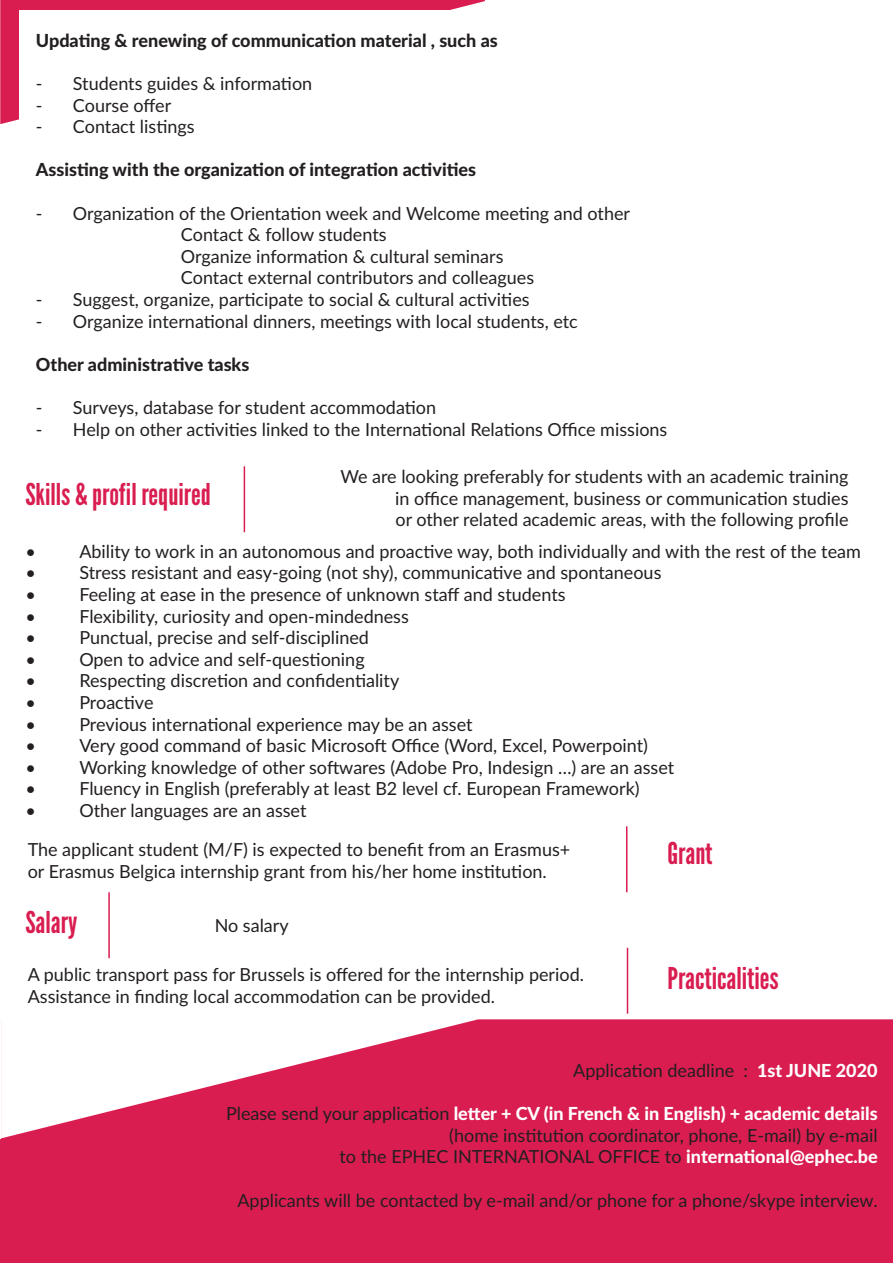
<style>
.page{position:relative;width:893px;height:1263px;background:#fff}
.page>*{position:absolute;margin:0;border:0;box-sizing:border-box;transform-origin:0 0}
.t1{font:30px "League Gothic";color:#d91d50}
.t2{font:18px "Lato";color:#231f20}
.t3{font:800 18px "Lato";color:#231f20}
.t4{font:800 18px "Lato";color:#fff}
.s1{font-weight:800;color:#fff}
.s2{font-weight:400;color:#231f20}
</style>
<div class="page">
<svg style="left:0;top:1139px;width:1px;height:124px"></svg>
<svg style="left:1px;top:1019px;width:892px;height:244px;background:#de3a67"></svg>
<svg style="left:0;top:0;width:485px;height:124px;background:#dc3260"></svg>
<div style="left:19px;top:11px;width:840px;height:444px;background:#fff"></div>
<hr style="left:244px;top:466px;width:1px;height:66px;background:#d91d50">
<hr style="left:626px;top:826px;width:1px;height:66px;background:#d91d50">
<hr style="left:627px;top:948px;width:1px;height:66px;background:#d91d50">
<hr style="left:108px;top:892px;width:2px;height:66px;background:#d91d50">
<p class="t3" style="left:36px;top:27px;width:463px">Updating &amp; renewing of communication material , such as</p>
<p class="t2" style="left:36px;top:70px;width:278px">- Students guides &amp; information</p>
<p class="t2" style="left:36px;top:92px;width:137px">- Course offer</p>
<p class="t2" style="left:36px;top:114px;width:160px">- Contact listings</p>
<p class="t3" style="left:36px;top:156px;width:442px">Assisting with the organization of integration activities</p>
<p class="t2" style="left:36px;top:200px;width:596px">- Organization of the Orientation week and Welcome meeting and other</p>
<p class="t2" style="left:181px;top:222px;width:207px">Contact &amp; follow students</p>
<p class="t2" style="left:181px;top:243px;width:324px">Organize information &amp; cultural seminars</p>
<p class="t2" style="left:181px;top:265px;width:355px">Contact external contributors and colleagues</p>
<p class="t2" style="left:36px;top:286px;width:495px">- Suggest, organize, participate to social &amp; cultural activities</p>
<p class="t2" style="left:36px;top:308px;width:543px">- Organize international dinners, meetings with local students, etc</p>
<p class="t3" style="left:36px;top:351px;width:215px">Other administrative tasks</p>
<p class="t2" style="left:36px;top:394px;width:402px">- Surveys, database for student accommodation</p>
<p class="t2" style="left:36px;top:416px;width:633px">- Help on other activities linked to the International Relations Office missions</p>
<p class="t1" style="left:25px;top:477px;width:187px">Skills &amp; profil required</p>
<p class="t2" style="left:340px;top:463px;width:510px">We are looking preferably for students with an academic training</p>
<p class="t2" style="left:395px;top:485px;width:455px">in office management, business or communication studies</p>
<p class="t2" style="left:395px;top:507px;width:455px">or other related academic areas, with the following profile</p>
<p class="t2" style="left:25px;top:538px;width:12px">•</p>
<p class="t2" style="left:79px;top:538px;width:783px">Ability to work in an autonomous and proactive way, both individually and with the rest of the team</p>
<p class="t2" style="left:25px;top:560px;width:12px">•</p>
<p class="t2" style="left:79px;top:560px;width:584px">Stress resistant and easy-going (not shy), communicative and spontaneous</p>
<p class="t2" style="left:25px;top:581px;width:12px">•</p>
<p class="t2" style="left:79px;top:581px;width:488px">Feeling at ease in the presence of unknown staff and students</p>
<p class="t2" style="left:25px;top:603px;width:12px">•</p>
<p class="t2" style="left:79px;top:603px;width:331px">Flexibility, curiosity and open-mindedness</p>
<p class="t2" style="left:25px;top:625px;width:12px">•</p>
<p class="t2" style="left:79px;top:625px;width:291px">Punctual, precise and self-disciplined</p>
<p class="t2" style="left:25px;top:646px;width:12px">•</p>
<p class="t2" style="left:79px;top:646px;width:287px">Open to advice and self-questioning</p>
<p class="t2" style="left:25px;top:668px;width:12px">•</p>
<p class="t2" style="left:79px;top:668px;width:321px">Respecting discretion and confidentiality</p>
<p class="t2" style="left:25px;top:689px;width:12px">•</p>
<p class="t2" style="left:79px;top:689px;width:76px">Proactive</p>
<p class="t2" style="left:25px;top:711px;width:12px">•</p>
<p class="t2" style="left:79px;top:711px;width:395px">Previous international experience may be an asset</p>
<p class="t2" style="left:25px;top:733px;width:12px">•</p>
<p class="t2" style="left:79px;top:733px;width:570px">Very good command of basic Microsoft Office (Word, Excel, Powerpoint)</p>
<p class="t2" style="left:25px;top:754px;width:12px">•</p>
<p class="t2" style="left:79px;top:754px;width:596px">Working knowledge of other softwares (Adobe Pro, Indesign …) are an asset</p>
<p class="t2" style="left:25px;top:776px;width:12px">•</p>
<p class="t2" style="left:79px;top:776px;width:562px">Fluency in English (preferably at least B2 level cf. European Framework)</p>
<p class="t2" style="left:25px;top:797px;width:12px">•</p>
<p class="t2" style="left:79px;top:797px;width:229px">Other languages are an asset</p>
<p class="t1" style="left:667px;top:836px;width:47px">Grant</p>
<p class="t2" style="left:28px;top:836px;width:544px">The applicant student (M/F) is expected to benefit from an Erasmus+</p>
<p class="t2" style="left:28px;top:858px;width:521px">or Erasmus Belgica internship grant from his/her home institution.</p>
<p class="t1" style="left:25px;top:905px;width:54px">Salary</p>
<p class="t2" style="left:215px;top:913px;width:76px">No salary</p>
<p class="t2" style="left:28px;top:962px;width:558px">A public transport pass for Brussels is offered for the internship period.</p>
<p class="t2" style="left:28px;top:983px;width:469px">Assistance in finding local accommodation can be provided.</p>
<p class="t1" style="left:667px;top:961px;width:113px">Practicalities</p>
<p class="t2" style="left:573px;top:1057px;width:306px">Application deadline : <span class="s1">1st JUNE 2020</span></p>
<p class="t4" style="left:226px;top:1100px;width:653px"><span class="s2">Please send your application</span> letter + CV (in French &amp; in English) + academic details</p>
<p class="t2" style="left:449px;top:1122px;width:430px">(home institution coordinator, phone, E-mail) by e-mail</p>
<p class="t2" style="left:339px;top:1144px;width:540px">to the EPHEC INTERNATIONAL OFFICE to <span class="s1">international@ephec.be</span></p>
<p class="t2" style="left:237px;top:1187px;width:642px">Applicants will be contacted by e-mail and/or phone for a phone/skype interview.</p>
</div>
